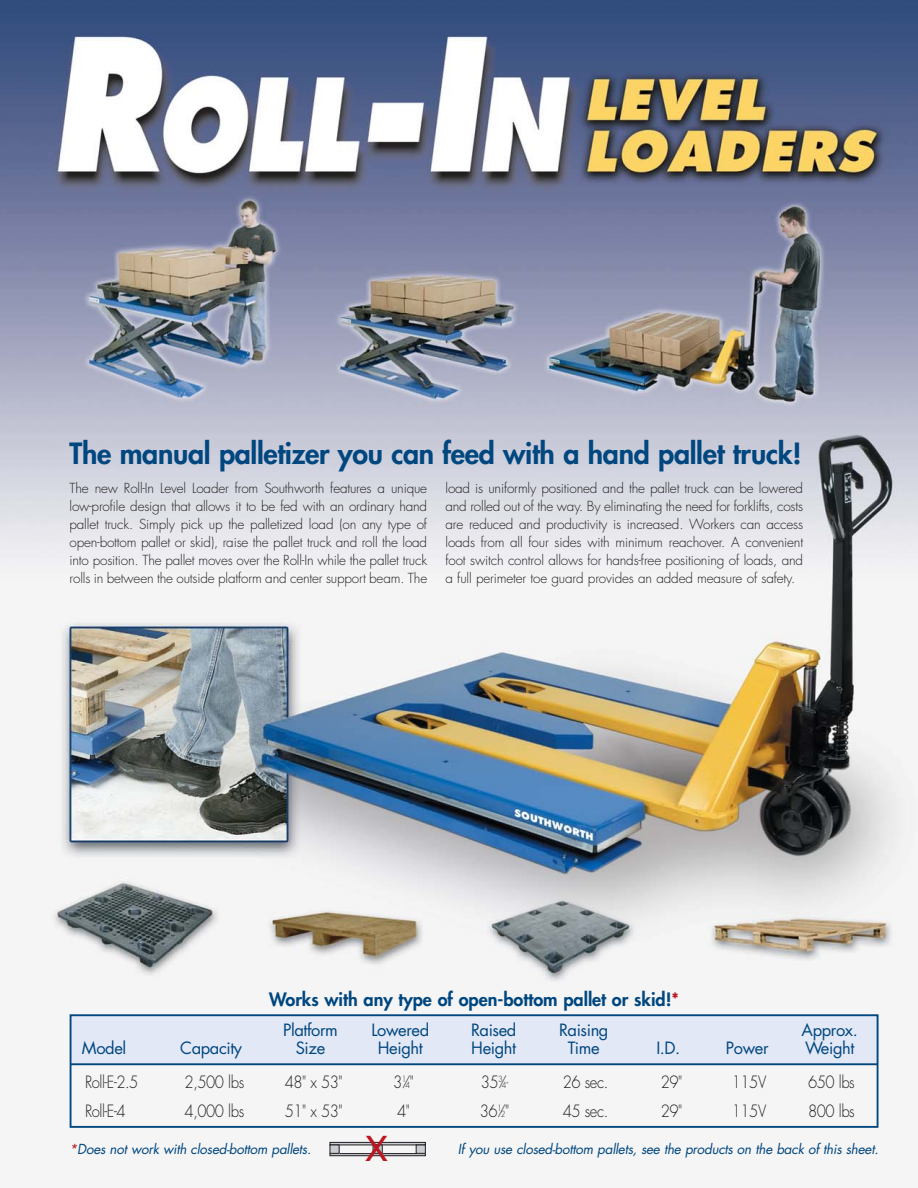
<style>
.page{position:relative;width:918px;height:1188px;background:#fff}
.page>*{position:absolute;margin:0;border:0;box-sizing:border-box;transform-origin:0 0}
.t1{font:35.1px "Helvetica";color:#bb1621}
.t2{font:800 28.5px "Futura";letter-spacing:-.01em;color:#00467f}
.t3{font:800 18px "Futura";color:#00467f}
.t4{font:300 16.5px "Futura";letter-spacing:-.03em;color:#231f20;scale:.9 1}
.t5{font:16.5px "Futura";letter-spacing:-.025em;color:#00467f}
.t6{font:300 13.5px/18px "Futura";letter-spacing:-.01em;color:#231f20;text-align:justify}
.t7{font:italic 13.5px "Futura";color:#00467f}
.s1{color:#bb1621}
.s2{font-size:8.25px}
</style>
<div class="page">
<img style="left:0;top:0;width:918px;height:1157px">
<h2 class="t2" style="left:70px;top:440px;width:734px">The manual palletizer you can feed with a hand pallet truck!</h2>
<p class="t6" style="left:70px;top:480px;width:359px">The new Roll-In Level Loader from Southworth features a unique low-profile design that allows it to be fed with an ordinary hand pallet truck. Simply pick up the palletized load (on any type of open-bottom pallet or skid), raise the pallet truck and roll the load into position. The pallet moves over the Roll-In while the pallet truck rolls in between the outside platform and center support beam. The</p>
<p class="t6" style="left:445px;top:480px;width:359px">load is uniformly positioned and the pallet truck can be lowered and rolled out of the way. By eliminating the need for forklifts, costs are reduced and productivity is increased. Workers can access loads from all four sides with minimum reachover. A convenient foot switch control allows for hands-free positioning of loads, and a full perimeter toe guard provides an added measure of safety.</p>
<h3 class="t3" style="left:269px;top:990px;width:412px">Works with any type of open-bottom pallet or skid!<span class="s1">*</span></h3>
<p class="t5" style="left:283px;top:1023px;width:56px">Platform</p>
<p class="t5" style="left:371px;top:1023px;width:59px">Lowered</p>
<p class="t5" style="left:471px;top:1023px;width:47px">Raised</p>
<p class="t5" style="left:559px;top:1023px;width:51px">Raising</p>
<p class="t5" style="left:802px;top:1023px;width:58px">Approx.</p>
<p class="t5" style="left:82px;top:1041px;width:46px">Model</p>
<p class="t5" style="left:180px;top:1041px;width:63px">Capacity</p>
<p class="t5" style="left:296px;top:1041px;width:31px">Size</p>
<p class="t5" style="left:378px;top:1041px;width:46px">Height</p>
<p class="t5" style="left:471px;top:1041px;width:46px">Height</p>
<p class="t5" style="left:568px;top:1041px;width:33px">Time</p>
<p class="t5" style="left:656px;top:1041px;width:26px">I.D.</p>
<p class="t5" style="left:726px;top:1041px;width:44px">Power</p>
<p class="t5" style="left:805px;top:1041px;width:51px">Weight</p>
<p class="t4" style="left:85px;top:1074px;width:61px">Roll-E-2.5</p>
<p class="t4" style="left:185px;top:1074px;width:68px">2,500 lbs</p>
<p class="t4" style="left:285px;top:1074px;width:66px">48" x 53"</p>
<p class="t4" style="left:393px;top:1074px;width:25px">3<sup>1</sup>⁄<span class="s2">4</span>"</p>
<p class="t4" style="left:481px;top:1074px;width:32px">35<sup>3</sup>⁄<span class="s2">4"</span></p>
<p class="t4" style="left:563px;top:1074px;width:52px">26 sec.</p>
<p class="t4" style="left:661px;top:1074px;width:26px">29"</p>
<p class="t4" style="left:732px;top:1074px;width:40px">115V</p>
<p class="t4" style="left:808px;top:1074px;width:53px">650 lbs</p>
<p class="t4" style="left:85px;top:1103px;width:46px">Roll-E-4</p>
<p class="t4" style="left:185px;top:1103px;width:68px">4,000 lbs</p>
<p class="t4" style="left:285px;top:1103px;width:66px">51" x 53"</p>
<p class="t4" style="left:397px;top:1103px;width:16px">4"</p>
<p class="t4" style="left:480px;top:1103px;width:35px">36<sup>1</sup>⁄<span class="s2">2</span>"</p>
<p class="t4" style="left:563px;top:1103px;width:52px">45 sec.</p>
<p class="t4" style="left:661px;top:1103px;width:26px">29"</p>
<p class="t4" style="left:732px;top:1103px;width:40px">115V</p>
<p class="t4" style="left:808px;top:1103px;width:53px">800 lbs</p>
<p class="t7" style="left:69px;top:1142px;width:246px"><span class="s1">*</span>Does not work with closed-bottom pallets.</p>
<h1 class="t1" style="left:365px;top:1136px;width:25px">X</h1>
<p class="t7" style="left:458px;top:1143px;width:424px">If you use closed-bottom pallets, see the products on the back of this sheet.</p>
</div>
